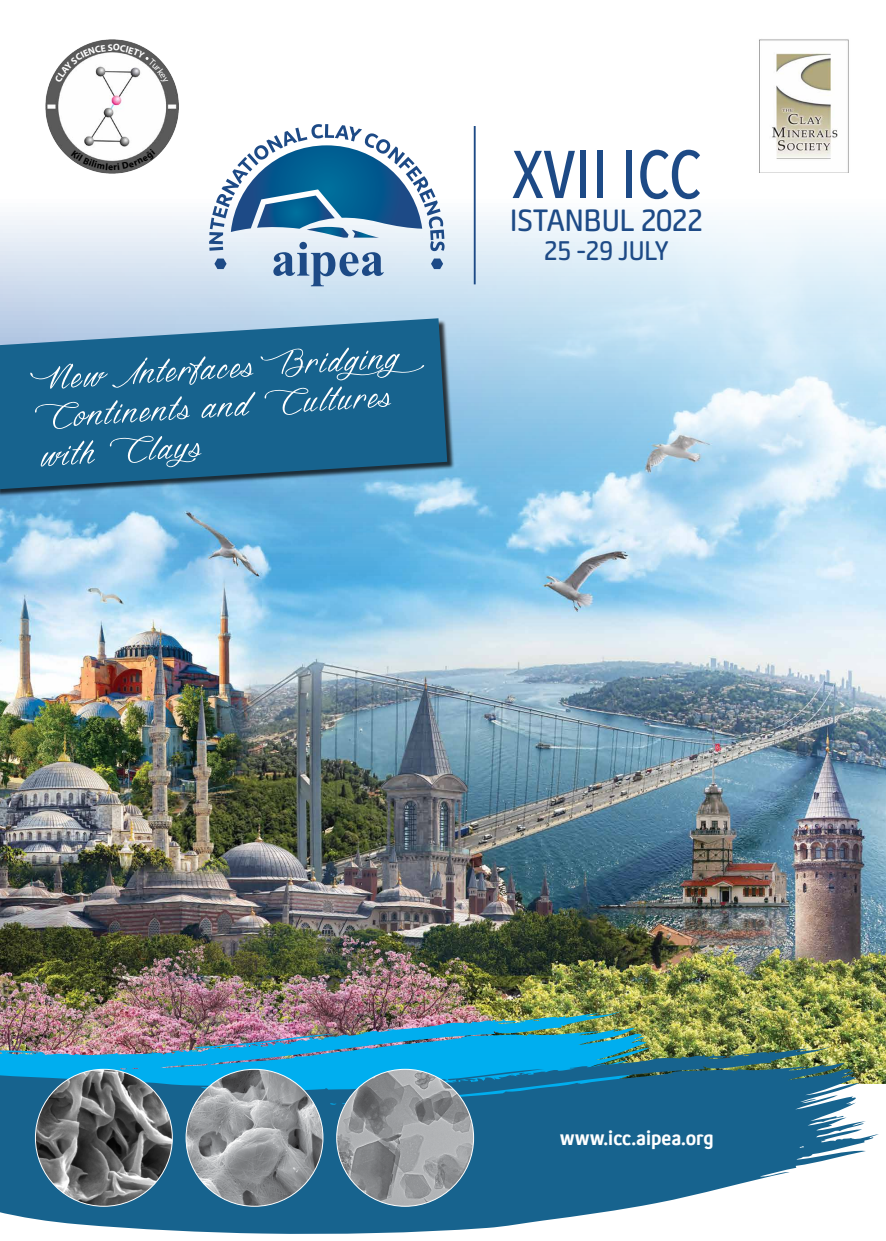
<style>
.page{position:relative;width:886px;height:1241px;background:#fff}
.page>*{position:absolute;margin:0;border:0;box-sizing:border-box;transform-origin:0 0}
.t1{font:73.81px "Dragonis Coming";color:#fff}
.t2{font:34.94px "Neuron";color:#1d4a86}
.t3{font:30.56px "Neuron";letter-spacing:-.02em;color:#1d4a86}
.t4{font:700 21.94px "Turkcell Satura";color:#fff}
</style>
<div class="page">
<img style="left:0;top:126px;width:886px;height:957px">
<img style="left:0;top:1010px;width:669px;height:35px">
<svg style="left:209px;top:124px;width:235px;height:162px"></svg>
<hr style="left:474px;top:126px;width:2px;height:158px;background:#1d4a86">
<svg style="left:512px;top:151px;width:63px;height:47px"></svg>
<div style="left:580px;top:151px;width:6px;height:47px;background:#1d4a86"></div>
<div style="left:597px;top:151px;width:6px;height:47px;background:#1d4a86"></div>
<div style="left:626px;top:151px;width:6px;height:47px;background:#1d4a86"></div>
<svg style="left:640px;top:150px;width:60px;height:49px"></svg>
<img style="left:35px;top:39px;width:148px;height:140px">
<svg style="left:756px;top:172px;width:94px;height:4px"></svg>
<img style="left:756px;top:39px;width:94px;height:133px">
<svg style="left:0;top:1045px;width:879px;height:189px;fill:#17638e"></svg>
<img style="left:35px;top:1069px;width:137px;height:136px;border-radius:68px">
<img style="left:186px;top:1069px;width:137px;height:136px;border-radius:68px">
<img style="left:337px;top:1069px;width:137px;height:136px;border-radius:68px">
<div style="left:0;top:319px;width:455px;height:178px;background:#000;opacity:.75"></div>
<svg style="left:0;top:318px;width:447px;height:171px;background:#296e97"></svg>
<svg style="left:55px;top:44px;width:113px;height:40px"></svg>
<svg style="left:71px;top:149px;width:84px;height:21px"></svg>
<p class="t1" style="left:32px;top:322px;width:363px;rotate:-4deg">New Interfaces Bridging</p>
<p class="t1" style="left:35px;top:361px;width:353px;rotate:-4deg">Continents and Cultures</p>
<p class="t1" style="left:37px;top:398px;width:161px;rotate:-4deg">with Clays</p>
<p class="t2" style="left:510px;top:201px;width:195px">ISTANBUL 2022</p>
<p class="t3" style="left:544px;top:234px;width:127px">25 -29 JULY</p>
<p class="t4" style="left:560px;top:1125px;width:155px">www.icc.aipea.org</p>
</div>
